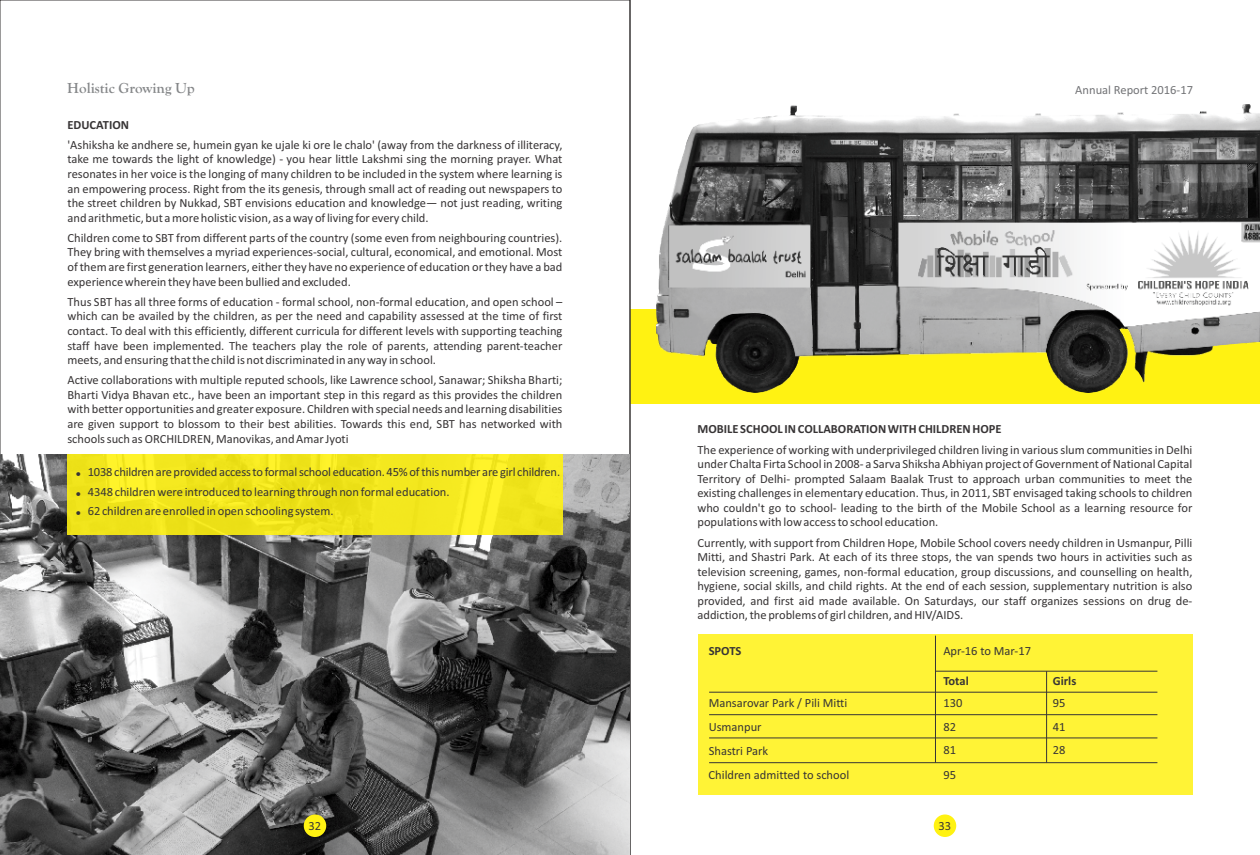
<style>
.page{position:relative;width:1260px;height:855px;background:#fff}
.page>*{position:absolute;margin:0;border:0;box-sizing:border-box;transform-origin:0 0}
.t1{font:700 15px "Goudy Old Style T";color:#848688}
.t2{font:12.5px/14.6px "Calibri";color:#373435;text-align:justify}
.t3{font:700 12.5px "Calibri";color:#373435}
.t4{font:12.5px "Calibri";color:#727376}
</style>
<div class="page">
<svg style="left:630px;top:0;width:630px;height:855px"></svg>
<img style="left:0;top:454px;width:630px;height:401px">
<div style="left:698px;top:634px;width:495px;height:161px;background:#fff336"></div>
<hr style="left:935px;top:636px;width:1px;height:127px;background:#373435">
<hr style="left:1046px;top:671px;width:1px;height:92px;background:#373435">
<hr style="left:709px;top:762px;width:448px;height:1px;background:#373435">
<hr style="left:709px;top:692px;width:448px;height:1px;background:#373435">
<hr style="left:709px;top:714px;width:448px;height:1px;background:#373435">
<hr style="left:709px;top:737px;width:448px;height:1px;background:#373435">
<hr style="left:935px;top:671px;width:222px;height:1px;background:#373435">
<div style="left:67px;top:454px;width:495px;height:81px;background:#fff212;opacity:.9"></div>
<div style="left:304px;top:815px;width:22px;height:22px;background:#fff212;border-radius:50%"></div>
<div style="left:934px;top:815px;width:22px;height:22px;background:#fff212;border-radius:50%"></div>
<svg style="left:76px;top:472px;width:4px;height:4px"></svg>
<svg style="left:76px;top:492px;width:4px;height:4px"></svg>
<svg style="left:76px;top:511px;width:4px;height:4px"></svg>
<p class="t1" style="left:67px;top:80px;width:129px">Holistic Growing Up</p>
<p class="t3" style="left:68px;top:120px;width:63px">EDUCATION</p>
<p class="t2" style="left:67px;top:138px;width:497px">'Ashiksha ke andhere se, humein gyan ke ujale ki ore le chalo' (away from the darkness of illiteracy, take me towards the light of knowledge) - you hear little Lakshmi sing the morning prayer. What resonates in her voice is the longing of many children to be included in the system where learning is an empowering process. Right from the its genesis, through small act of reading out newspapers to the street children by Nukkad, SBT envisions education and knowledge— not just reading, writing and arithmetic, but a more holistic vision, as a way of living for every child.</p>
<p class="t2" style="left:67px;top:231px;width:497px">Children come to SBT from different parts of the country (some even from neighbouring countries).<br>They bring with themselves a myriad experiences-social, cultural, economical, and emotional. Most of them are first generation learners, either they have no experience of education or they have a bad experience wherein they have been bullied and excluded.</p>
<p class="t2" style="left:67px;top:295px;width:497px">Thus SBT has all three forms of education - formal school, non-formal education, and open school – which can be availed by the children, as per the need and capability assessed at the time of first contact. To deal with this efficiently, different curricula for different levels with supporting teaching staff have been implemented. The teachers play the role of parents, attending parent-teacher meets, and ensuring that the child is not discriminated in any way in school.</p>
<p class="t2" style="left:67px;top:374px;width:497px">Active collaborations with multiple reputed schools, like Lawrence school, Sanawar; Shiksha Bharti; Bharti Vidya Bhavan etc., have been an important step in this regard as this provides the children with better opportunities and greater exposure. Children with special needs and learning disabilities are given support to blossom to their best abilities. Towards this end, SBT has networked with schools such as ORCHILDREN, Manovikas, and Amar Jyoti</p>
<p class="t2" style="left:88px;top:463px;width:474px;line-height:19.5px;text-align:left">1038 children are provided access to formal school education. 45% of this number are girl children.<br>4348 children were introduced to learning through non formal education.<br>62 children are enrolled in open schooling system.</p>
<p class="t4" style="left:1075px;top:84px;width:119px">Annual Report 2016-17</p>
<p class="t3" style="left:698px;top:424px;width:306px">MOBILE SCHOOL IN COLLABORATION WITH CHILDREN HOPE</p>
<p class="t2" style="left:697px;top:443px;width:497px">The experience of working with underprivileged children living in various slum communities in Delhi under Chalta Firta School in 2008- a Sarva Shiksha Abhiyan project of Government of National Capital Territory of Delhi- prompted Salaam Baalak Trust to approach urban communities to meet the existing challenges in elementary education. Thus, in 2011, SBT envisaged taking schools to children who couldn't go to school- leading to the birth of the Mobile School as a learning resource for populations with low access to school education.</p>
<p class="t2" style="left:697px;top:536px;width:497px">Currently, with support from Children Hope, Mobile School covers needy children in Usmanpur, Pilli Mitti, and Shastri Park. At each of its three stops, the van spends two hours in activities such as television screening, games, non-formal education, group discussions, and counselling on health, hygiene, social skills, and child rights. At the end of each session, supplementary nutrition is also provided, and first aid made available. On Saturdays, our staff organizes sessions on drug de&shy;addiction, the problems of girl children, and HIV/AIDS.</p>
<p class="t3" style="left:709px;top:645px;width:34px">SPOTS</p>
<p class="t2" style="left:943px;top:644px;width:89px">Apr-16 to Mar-17</p>
<p class="t3" style="left:943px;top:676px;width:27px">Total</p>
<p class="t3" style="left:1053px;top:676px;width:25px">Girls</p>
<p class="t2" style="left:709px;top:692px;width:142px;line-height:24.1px;text-align:left">Mansarovar Park / Pili Mitti<br>Usmanpur<br>Shastri Park<br>Children admitted to school</p>
<p class="t2" style="left:943px;top:693px;width:21px;line-height:23.4px;text-align:left">130<br>82<br>81</p>
<p class="t2" style="left:1053px;top:693px;width:14px;line-height:23.4px">95<br>41<br>28</p>
<p class="t2" style="left:943px;top:768px;width:14px">95</p>
<p class="t2" style="left:309px;top:819px;width:14px">32</p>
<p class="t2" style="left:939px;top:819px;width:14px">3 32</p>
</div>
